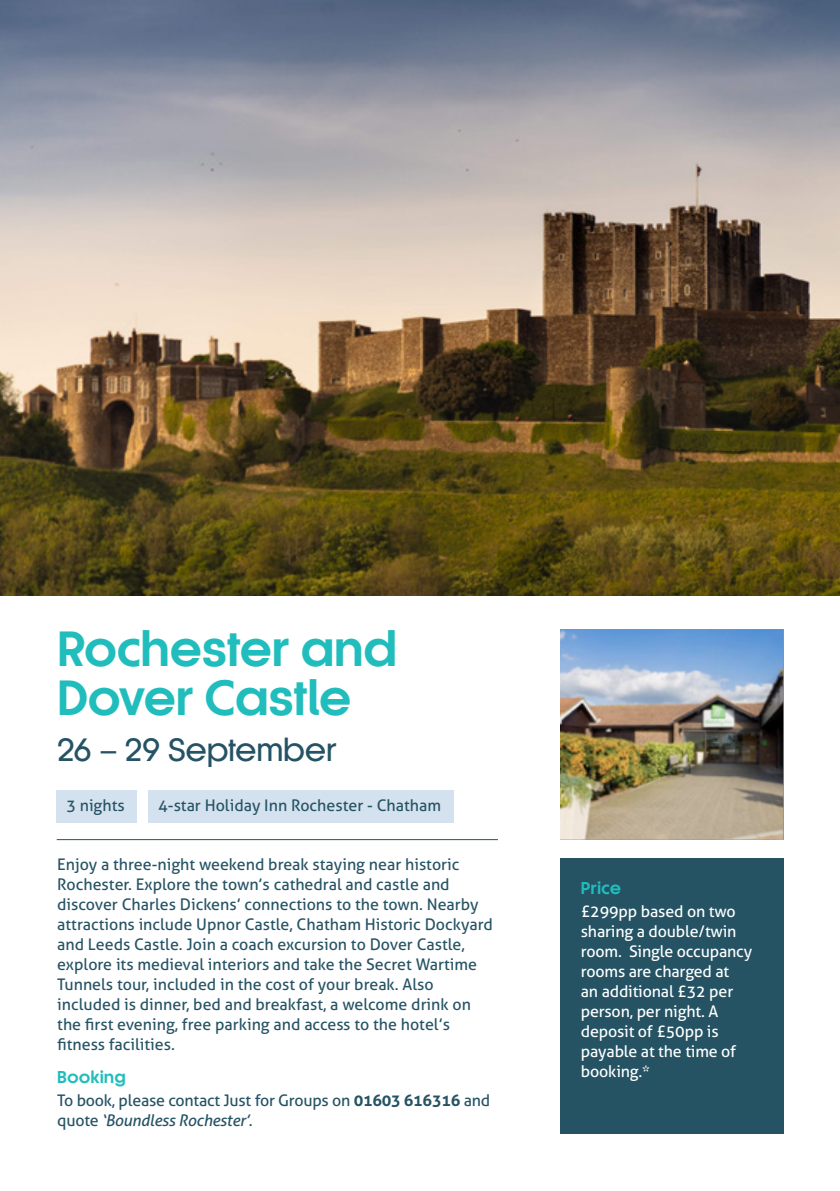
<style>
.page{position:relative;width:840px;height:1191px;background:#fff}
.page>*{position:absolute;margin:0;border:0;box-sizing:border-box;transform-origin:0 0}
.t1{font:700 46px/49px "Korto";letter-spacing:-.02em;color:#21bdbd}
.t2{font:500 30px "Korto";letter-spacing:-.01em;color:#255364}
.t3{font:16px/20px "Aller";color:#255364}
.t4{font:16px/20px "Aller";letter-spacing:-.01em;color:#fff}
.t5{font:700 16px "Korto";color:#21bdbd}
.s1{font-weight:700}
.s2{font-style:italic}
</style>
<div class="page">
<img style="left:0;top:0;width:839px;height:595px">
<div style="left:559px;top:858px;width:223px;height:276px;background:#255364"></div>
<img style="left:560px;top:629px;width:222px;height:210px">
<hr style="left:57px;top:839px;width:440px;height:1px;background:#255364">
<div style="left:57px;top:790px;width:80px;height:32px;background:#d4e1ee"></div>
<div style="left:149px;top:790px;width:305px;height:32px;background:#d4e1ee"></div>
<h1 class="t1" style="left:57px;top:625px;width:342px">Rochester and<br>Dover Castle</h1>
<h2 class="t2" style="left:57px;top:731px;width:281px">26 – 29 September</h2>
<p class="t3" style="left:66px;top:795px;width:60px">3 nights</p>
<p class="t3" style="left:158px;top:795px;width:284px">4-star Holiday Inn Rochester - Chatham</p>
<p class="t3" style="left:57px;top:854px;width:437px">Enjoy a three-night weekend break staying near historic Rochester. Explore the town’s cathedral and castle and discover Charles Dickens’ connections to the town. Nearby attractions include Upnor Castle, Chatham Historic Dockyard and Leeds Castle. Join a coach excursion to Dover Castle, explore its medieval interiors and take the Secret Wartime Tunnels tour, included in the cost of your break. Also included is dinner, bed and breakfast, a welcome drink on the first evening, free parking and access to the hotel’s fitness facilities.</p>
<p class="t5" style="left:57px;top:1067px;width:70px">Booking</p>
<p class="t3" style="left:57px;top:1090px;width:434px">To book, please contact Just for Groups on <span class="s1">01603 616316</span> and quote <span class="s2">‘Boundless Rochester’</span>.</p>
<p class="t5" style="left:580px;top:878px;width:42px">Price</p>
<p class="t4" style="left:580px;top:901px;width:173px">£299pp based on two sharing a double/twin room. Single occupancy rooms are charged at<br>an additional £32 per person, per night. A deposit of £50pp is payable at the time of booking.*</p>
</div>
